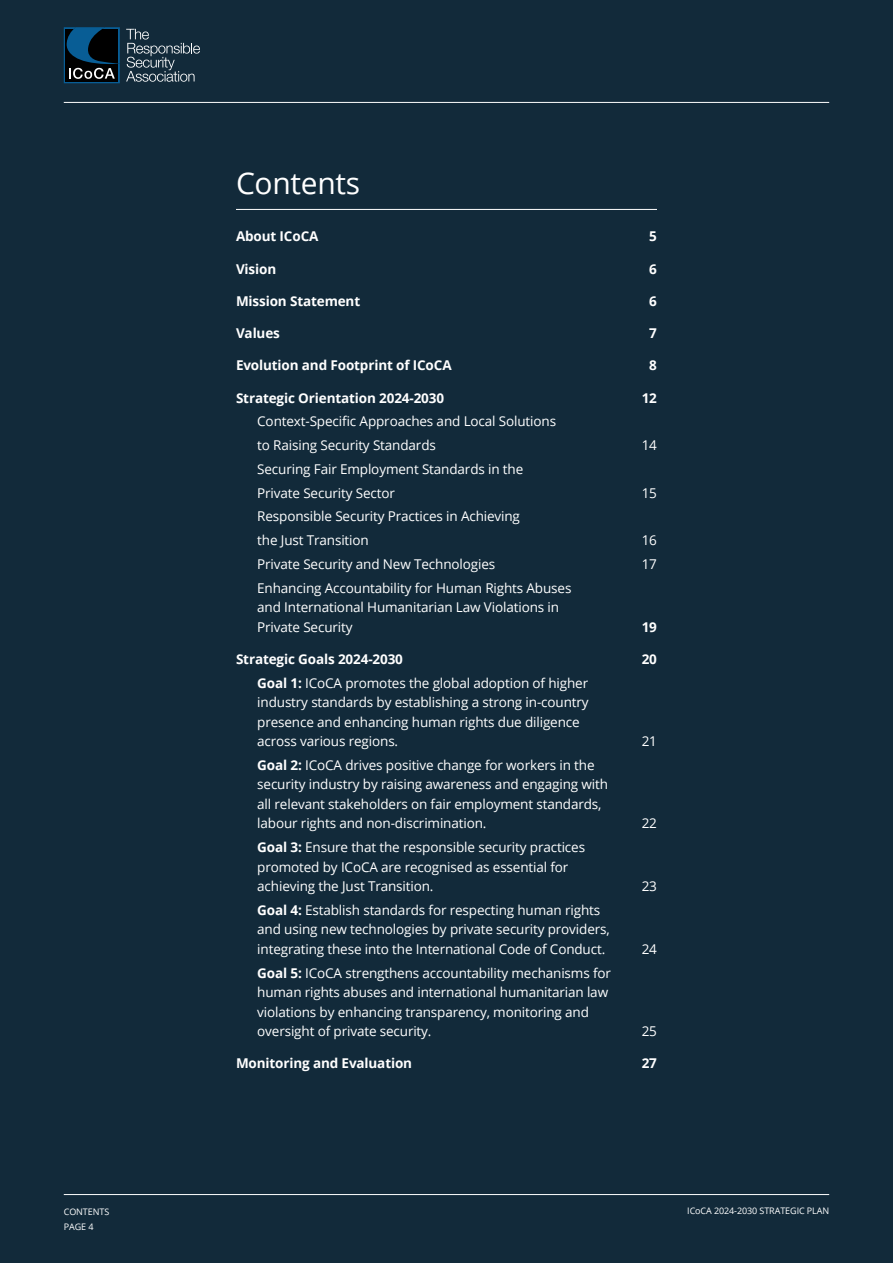
<style>
.page{position:relative;width:893px;height:1263px;background:#122a3a}
.page>*{position:absolute;margin:0;border:0;box-sizing:border-box;transform-origin:0 0}
.t1{font:30px "Open Sans";letter-spacing:-.01em;color:#fff}
.t2{font:13.5px/19.5px "Open Sans";letter-spacing:-.01em;color:#fff}
.t3{font:700 13.5px "Open Sans";letter-spacing:-.01em;color:#fff}
.t4{font:9px "Open Sans";letter-spacing:-.01em;color:#fff}
.s1{font-weight:700}
</style>
<div class="page">
<hr style="left:64px;top:1194px;width:765px;height:1px;background:#fff">
<hr style="left:64px;top:102px;width:765px;height:1px;background:#fff">
<svg style="left:126px;top:29px;width:74px;height:53px"></svg>
<svg style="left:64px;top:27px;width:56px;height:56px;background:#112d40"></svg>
<hr style="left:236px;top:209px;width:421px;height:1px;background:#fff">
<p class="t1" style="left:236px;top:162px;width:126px">Contents</p>
<p class="t3" style="left:236px;top:227px;width:84px">About ICoCA</p>
<p class="t3" style="left:649px;top:227px;width:9px">5</p>
<p class="t3" style="left:236px;top:259px;width:42px">Vision</p>
<p class="t3" style="left:649px;top:259px;width:9px">6</p>
<p class="t3" style="left:236px;top:291px;width:126px">Mission Statement</p>
<p class="t3" style="left:649px;top:291px;width:9px">6</p>
<p class="t3" style="left:236px;top:324px;width:45px">Values</p>
<p class="t3" style="left:649px;top:324px;width:9px">7</p>
<p class="t3" style="left:236px;top:356px;width:217px">Evolution and Footprint of ICoCA</p>
<p class="t3" style="left:649px;top:356px;width:9px">8</p>
<p class="t3" style="left:236px;top:388px;width:210px">Strategic Orientation 2024-2030</p>
<p class="t3" style="left:642px;top:388px;width:17px">12</p>
<p class="t2" style="left:257px;top:411px;width:300px">Context-Specific Approaches and Local Solutions</p>
<p class="t2" style="left:257px;top:435px;width:180px">to Raising Security Standards</p>
<p class="t2" style="left:642px;top:435px;width:17px">14</p>
<p class="t2" style="left:257px;top:459px;width:268px">Securing Fair Employment Standards in the</p>
<p class="t2" style="left:257px;top:483px;width:139px">Private Security Sector</p>
<p class="t2" style="left:642px;top:483px;width:17px">15</p>
<p class="t2" style="left:257px;top:506px;width:264px">Responsible Security Practices in Achieving</p>
<p class="t2" style="left:257px;top:530px;width:113px">the Just Transition</p>
<p class="t2" style="left:642px;top:530px;width:17px">16</p>
<p class="t2" style="left:257px;top:554px;width:239px">Private Security and New Technologies</p>
<p class="t2" style="left:642px;top:554px;width:17px">17</p>
<p class="t2" style="left:257px;top:578px;width:316px">Enhancing Accountability for Human Rights Abuses and International Humanitarian Law Violations in</p>
<p class="t2" style="left:257px;top:617px;width:97px">Private Security</p>
<p class="t3" style="left:642px;top:617px;width:17px">19</p>
<p class="t3" style="left:236px;top:649px;width:169px">Strategic Goals 2024-2030</p>
<p class="t3" style="left:642px;top:649px;width:17px">20</p>
<p class="t2" style="left:257px;top:673px;width:333px;text-align:justify"><span class="s1">Goal 1:</span> ICoCA promotes the global adoption of higher industry standards by establishing a strong in-country presence and enhancing human rights due diligence</p>
<p class="t2" style="left:257px;top:731px;width:142px">across various regions.</p>
<p class="t2" style="left:642px;top:731px;width:17px">21</p>
<p class="t2" style="left:257px;top:755px;width:352px"><span class="s1">Goal 2:</span> ICoCA drives positive change for workers in the security industry by raising awareness and engaging with all relevant stakeholders on fair employment standards,</p>
<p class="t2" style="left:257px;top:813px;width:231px">labour rights and non-discrimination.</p>
<p class="t2" style="left:642px;top:813px;width:17px">22</p>
<p class="t2" style="left:257px;top:837px;width:329px"><span class="s1">Goal 3:</span> Ensure that the responsible security practices promoted by ICoCA are recognised as essential for</p>
<p class="t2" style="left:257px;top:876px;width:178px">achieving the Just Transition.</p>
<p class="t2" style="left:642px;top:876px;width:17px">23</p>
<p class="t2" style="left:257px;top:900px;width:354px"><span class="s1">Goal 4:</span> Establish standards for respecting human rights and using new technologies by private security providers,</p>
<p class="t2" style="left:257px;top:939px;width:350px">integrating these into the International Code of Conduct.</p>
<p class="t2" style="left:642px;top:939px;width:17px">24</p>
<p class="t2" style="left:257px;top:963px;width:355px"><span class="s1">Goal 5:</span> ICoCA strengthens accountability mechanisms for human rights abuses and international humanitarian law violations by enhancing transparency, monitoring and</p>
<p class="t2" style="left:257px;top:1021px;width:176px">oversight of private security.</p>
<p class="t2" style="left:642px;top:1021px;width:17px">25</p>
<p class="t3" style="left:236px;top:1054px;width:178px">Monitoring and Evaluation</p>
<p class="t3" style="left:642px;top:1054px;width:17px">27</p>
<p class="t4" style="left:64px;top:1205px;width:47px">CONTENTS</p>
<p class="t4" style="left:687px;top:1205px;width:143px">ICoCA 2024-2030 STRATEGIC PLAN</p>
<p class="t4" style="left:64px;top:1220px;width:31px">PAGE 4</p>
</div>
